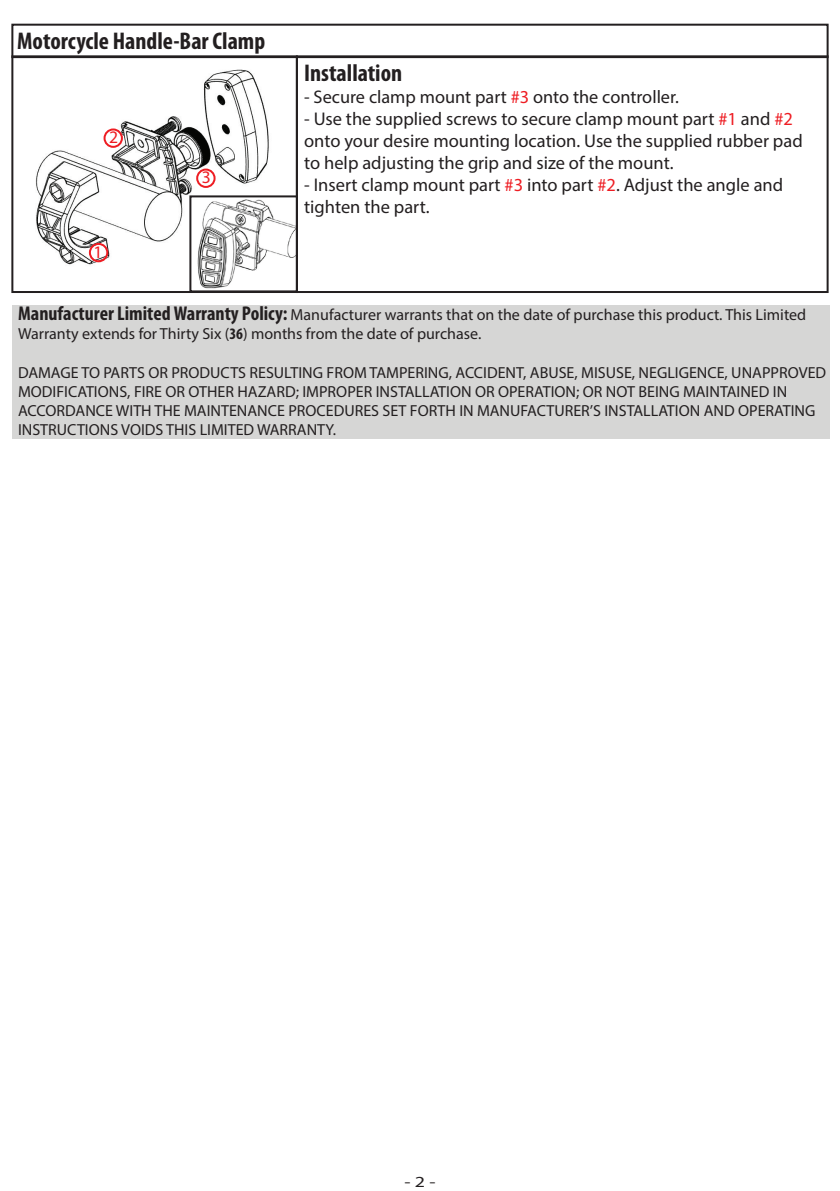
<style>
.page{position:relative;width:840px;height:1191px;background:#fff}
.page>*{position:absolute;margin:0;border:0;box-sizing:border-box;transform-origin:0 0}
.t1{font:700 condensed 24.2px "Myriad Pro";color:#231f20}
.t2{font:18.4px/22.2px "Myriad Pro";color:#231f20}
.t3{font:18.2px "Myriad Pro";color:#231f20}
.t4{font:17.6px "Myriad Pro";color:#ee1d23}
.t5{font:16px/19.2px "Myriad Pro";color:#231f20}
.t6{font:15.4px "Myriad Pro";color:#231f20;scale:1.3 1}
.s1{color:#ee1d23}
.s2{font-weight:700;font-stretch:condensed;font-size:20px}
.s3{font-weight:700;font-stretch:condensed}
</style>
<div class="page">
<div style="left:12px;top:305px;width:817px;height:134px;background:#d6d6d5"></div>
<img style="left:14px;top:58px;width:281px;height:207px">
<div style="left:11px;top:55px;width:287px;height:238px;border:2px solid #231f20"></div>
<img style="left:192px;top:198px;width:103px;height:91px">
<div style="left:189px;top:195px;width:109px;height:97px;border:2px solid #231f20"></div>
<div style="left:296px;top:55px;width:532px;height:238px;border:2px solid #231f20"></div>
<div style="left:89px;top:243px;width:19px;height:19px;border:2px solid #ee1d23;border-radius:50%"></div>
<div style="left:11px;top:24px;width:817px;height:34px;border:2px solid #231f20"></div>
<div style="left:103px;top:128px;width:20px;height:20px;border:2px solid #ee1d23;border-radius:50%"></div>
<div style="left:196px;top:169px;width:19px;height:19px;border:2px solid #ee1d23;border-radius:50%"></div>
<h1 class="t1" style="left:17px;top:28px;width:249px">Motorcycle Handle-Bar Clamp</h1>
<p class="t4" style="left:109px;top:127px;width:11px">2</p>
<p class="t4" style="left:93px;top:242px;width:11px">1</p>
<p class="t4" style="left:201px;top:167px;width:11px">3</p>
<h1 class="t1" style="left:304px;top:59px;width:100px">Installation</h1>
<p class="t3" style="left:304px;top:85px;width:376px">- Secure clamp mount part <span class="s1">#3</span> onto the controller.</p>
<p class="t2" style="left:304px;top:107px;width:500px">- Use the supplied screws to secure clamp mount part <span class="s1">#1</span> and <span class="s1">#2 </span>onto your desire mounting location. Use the supplied rubber pad to help adjusting the grip and size of the mount.</p>
<p class="t2" style="left:304px;top:174px;width:480px">- Insert clamp mount part <span class="s1">#3</span> into part <span class="s1">#2</span>. Adjust the angle and tighten the part.</p>
<p class="t5" style="left:18px;top:305px;width:789px"><span class="s2">Manufacturer Limited Warranty Policy:</span> Manufacturer warrants that on the date of purchase this product. This Limited<br>Warranty extends for Thirty Six (<span class="s3">36</span>) months from the date of purchase.</p>
<p class="t5" style="left:18px;top:362px;width:809px">DAMAGE TO PARTS OR PRODUCTS RESULTING FROM TAMPERING, ACCIDENT, ABUSE, MISUSE, NEGLIGENCE, UNAPPROVED MODIFICATIONS, FIRE OR OTHER HAZARD; IMPROPER INSTALLATION OR OPERATION; OR NOT BEING MAINTAINED IN ACCORDANCE WITH THE MAINTENANCE PROCEDURES SET FORTH IN MANUFACTURER’S INSTALLATION AND OPERATING INSTRUCTIONS VOIDS THIS LIMITED WARRANTY.</p>
<p class="t6" style="left:404px;top:1172px;width:25px">- 2 -</p>
</div>
